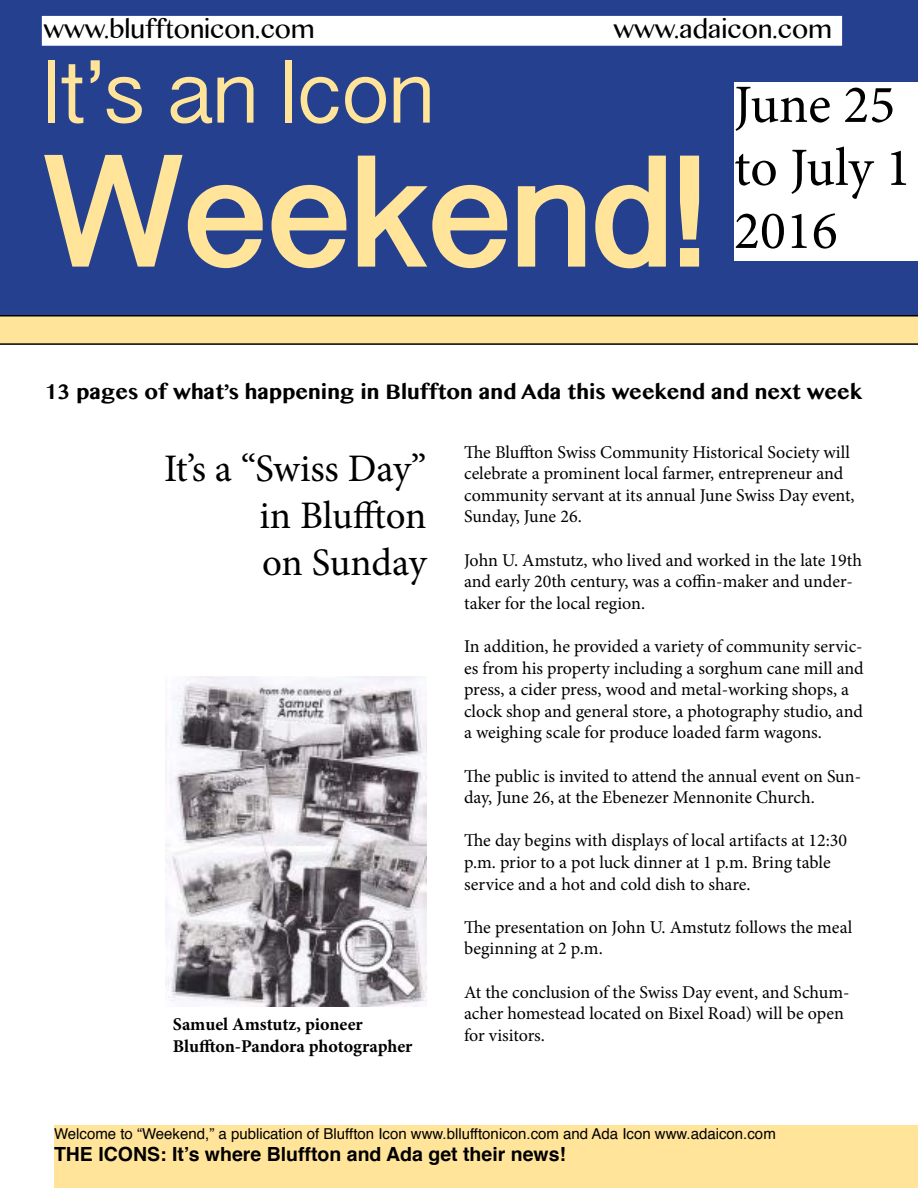
<style>
.page{position:relative;width:918px;height:1188px;background:#fff}
.page>*{position:absolute;margin:0;border:0;box-sizing:border-box;transform-origin:0 0}
.t1{font:700 150px "Kannada Sangam MN";color:#ffe499}
.t2{font:84px "Kannada Sangam MN";color:#ffe499}
.t3{font:54px/63px "Minion Pro";color:#000}
.t4{font:39px/46.8px "Minion Pro";letter-spacing:-.005em;color:#000;text-align:justify}
.t5{font:30px "Khmer MN";color:#000}
.t6{font:700 21px "Lao MN";color:#000}
.t7{font:700 19.5px "Helvetica";color:#000}
.t8{font:18px/21.6px "Minion Pro";color:#000}
.t9{font:700 18px/21.6px "Minion Pro";letter-spacing:-.005em;color:#000}
.t10{font:15px "Helvetica";color:#000}
</style>
<div class="page">
<div style="left:0;top:0;width:918px;height:315px;background:#25408f"></div>
<svg style="left:0;top:315px;width:918px;height:30px"></svg>
<div style="left:43px;top:17px;width:798px;height:28px;background:#fff"></div>
<div style="left:42px;top:16px;width:800px;height:30px;border:2px solid #fff"></div>
<div style="left:734px;top:83px;width:184px;height:178px;background:#fff"></div>
<div style="left:54px;top:1125px;width:864px;height:63px;background:#ffe499"></div>
<img style="left:166px;top:677px;width:261px;height:330px">
<h3 class="t5" style="left:43px;top:10px;width:273px">www.blufftonicon.com</h3>
<h3 class="t5" style="left:613px;top:10px;width:220px">www.adaicon.com</h3>
<h2 class="t2" style="left:43px;top:44px;width:393px">It’s an Icon</h2>
<h1 class="t1" style="left:43px;top:127px;width:662px">Weekend!</h1>
<h3 class="t3" style="left:734px;top:73px;width:179px">June 25 to July 1<br>2016</h3>
<p class="t6" style="left:43px;top:377px;width:820px">13 pages of what’s happening in Bluffton and Ada this weekend and next week</p>
<h3 class="t4" style="left:259px;top:445px;width:169px;text-indent:-95px">It’s a “Swiss Day” in Bluffton on Sunday</h3>
<p class="t9" style="left:173px;top:1013px;width:241px">Samuel Amstutz, pioneer<br>Bluffton-Pandora photographer</p>
<p class="t8" style="left:464px;top:441px;width:392px">The Bluffton Swiss Community Historical Society will celebrate a prominent local farmer, entrepreneur and community servant at its annual June Swiss Day event, Sunday, June 26.</p>
<p class="t8" style="left:464px;top:549px;width:400px">John U. Amstutz, who lived and worked in the late 19th and early 20th century, was a coffin-maker and under&shy;taker for the local region.</p>
<p class="t8" style="left:464px;top:636px;width:401px">In addition, he provided a variety of community servic&shy;es from his property including a sorghum cane mill and press, a cider press, wood and metal-working shops, a clock shop and general store, a photography studio, and a weighing scale for produce loaded farm wagons.</p>
<p class="t8" style="left:464px;top:765px;width:399px">The public is invited to attend the annual event on Sun&shy;day, June 26, at the Ebenezer Mennonite Church.</p>
<p class="t8" style="left:464px;top:830px;width:385px">The day begins with displays of local artifacts at 12:30 p.m. prior to a pot luck dinner at 1 p.m. Bring table service and a hot and cold dish to share.</p>
<p class="t8" style="left:464px;top:916px;width:390px">The presentation on John U. Amstutz follows the meal beginning at 2 p.m.</p>
<p class="t8" style="left:464px;top:981px;width:387px">At the conclusion of the Swiss Day event, and Schum&shy;acher homestead located on Bixel Road) will be open for visitors.</p>
<p class="t10" style="left:54px;top:1122px;width:723px">Welcome to “Weekend,” a publication of Bluffton Icon www.bllufftonicon.com and Ada Icon www.adaicon.com</p>
<p class="t7" style="left:54px;top:1138px;width:514px">THE ICONS: It’s where Bluffton and Ada get their news!</p>
</div>
